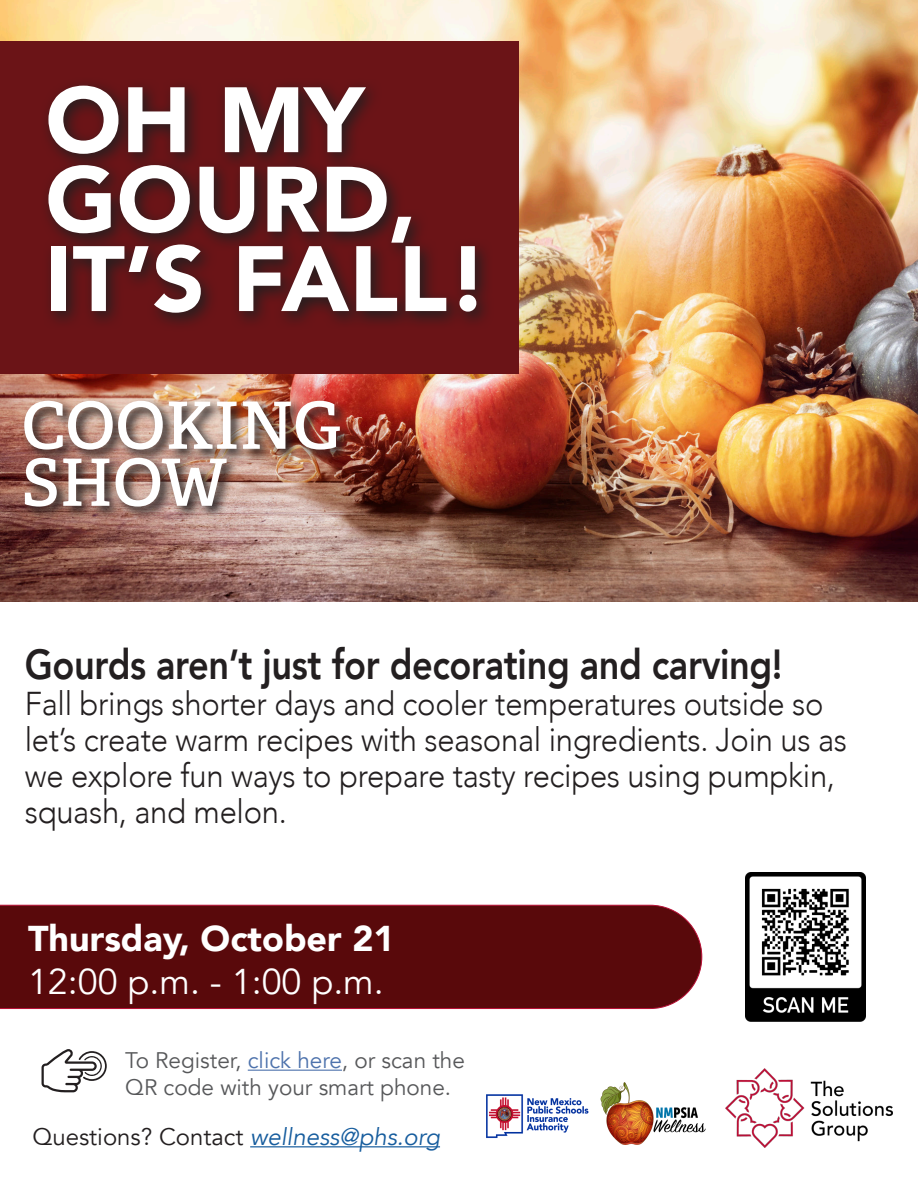
<style>
.page{position:relative;width:918px;height:1188px;background:#fff}
.page>*{position:absolute;margin:0;border:0;box-sizing:border-box;transform-origin:0 0}
.t1{font:900 91.65px/79.5px "Avenir";color:#fff}
.t2{font:600 65.1px/57px "Adelle";color:#fff}
.t3{font:800 42px "Avenir";letter-spacing:-.01em;color:#231f20;scale:.86 1}
.t4{font:900 35.85px "Avenir";color:#fff}
.t5{font:35.85px "Avenir";color:#fff}
.t6{font:300 33px/36px "Avenir";letter-spacing:-.01em;color:#231f20;scale:.94 1}
.t7{font:24px "Avenir";color:#231f20}
.t8{font:22.5px/27px "Avenir";color:#57585a}
.s1{color:#4d72ac}
.s2{font-style:italic;color:#175d9e}
</style>
<div class="page">
<div style="left:0;top:905px;width:702px;height:104px;background:#59090b"></div>
<img style="left:0;top:0;width:918px;height:602px">
<img style="left:21px;top:397px;width:333px;height:124px">
<hr style="left:250px;top:1146px;width:190px;height:1px;background:#175d9e">
<div style="left:0;top:41px;width:518px;height:333px;background:#6b1417"></div>
<svg style="left:46px;top:84px;width:441px;height:241px"></svg>
<svg style="left:42px;top:1049px;width:65px;height:43px"></svg>
<hr style="left:248px;top:1070px;width:94px;height:1px;background:#4d72ac">
<img style="left:746px;top:873px;width:120px;height:149px">
<img style="left:725px;top:1069px;width:168px;height:79px">
<img style="left:487px;top:1083px;width:218px;height:61px">
<h1 class="t1" style="left:45px;top:78px;width:444px">OH MY<br>GOURD,<br>IT’S FALL!</h1>
<h2 class="t2" style="left:22px;top:398px;width:321px">COOKING<br>SHOW</h2>
<p class="t3" style="left:25px;top:632px;width:883px">Gourds aren’t just for decorating and carving!</p>
<p class="t6" style="left:25px;top:686px;width:876px">Fall brings shorter days and cooler temperatures outside so let’s create warm recipes with seasonal ingredients. Join us as we explore fun ways to prepare tasty recipes using pumpkin, squash, and melon.</p>
<p class="t4" style="left:28px;top:907px;width:368px">Thursday, October 21</p>
<p class="t5" style="left:28px;top:960px;width:357px">12:00 p.m. - 1:00 p.m.</p>
<p class="t8" style="left:125px;top:1048px;width:341px">To Register, <span class="s1">click here</span>, or scan the<br>QR code with your smart phone.</p>
<p class="t7" style="left:32px;top:1122px;width:409px">Questions? Contact <span class="s2">wellness@phs.org</span></p>
</div>
